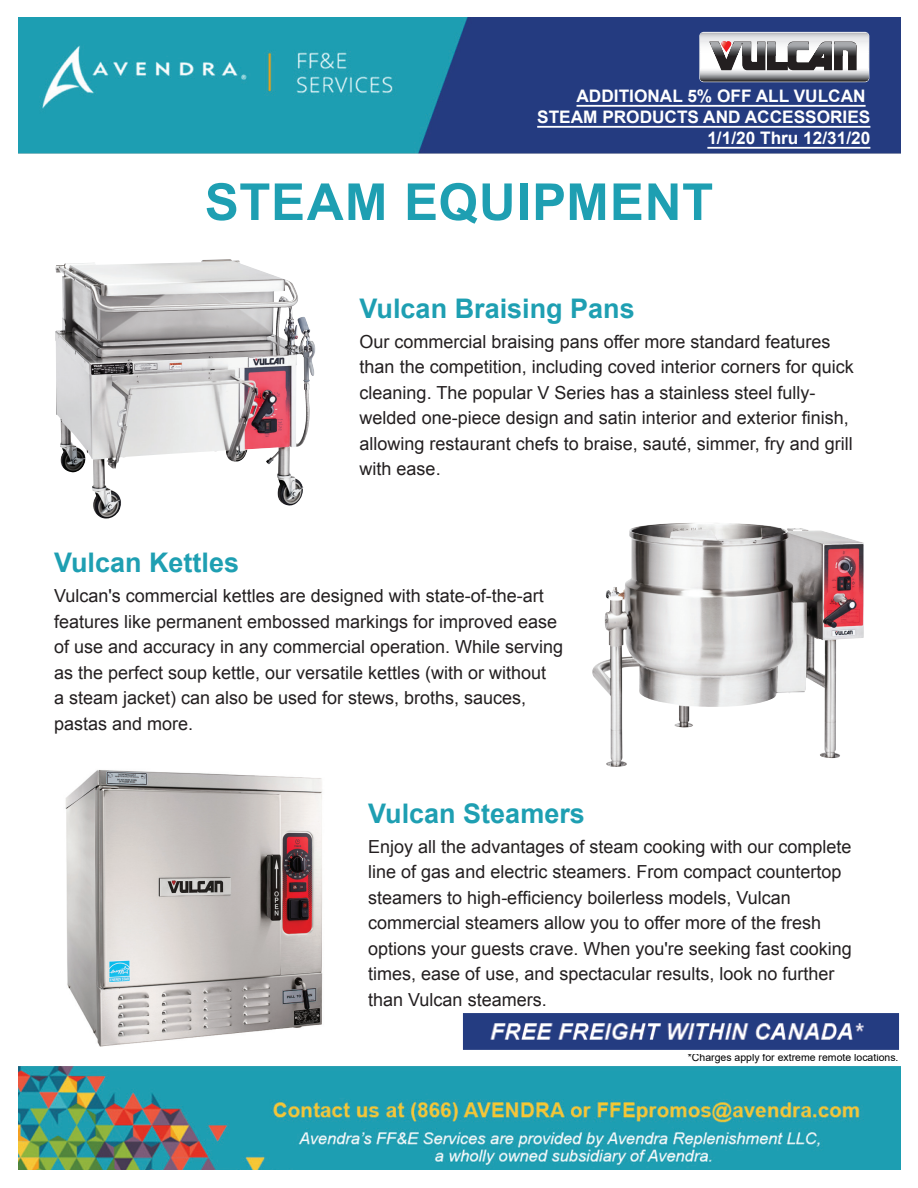
<style>
.page{position:relative;width:918px;height:1188px;background:#fff}
.page>*{position:absolute;margin:0;border:0;box-sizing:border-box;transform-origin:0 0}
.t1{font:700 51px "Arial";letter-spacing:.015em;color:#1e9fb2}
.t2{font:700 27px "Arial";color:#1e9fb2}
.t3{font:18px/25.5px "Arial";color:#231f20}
.t4{font:700 17.25px/21px "Arial";color:#fff;text-align:right}
.t5{font:10.5px "Arial";color:#000}
</style>
<div class="page">
<img style="left:18px;top:18px;width:882px;height:1152px">
<img style="left:39px;top:192px;width:845px;height:876px">
<svg style="left:699px;top:32px;width:170px;height:50px"></svg>
<hr style="left:700px;top:33px;width:168px;height:1px;background:#b6b7bb">
<hr style="left:700px;top:34px;width:168px;height:1px;background:#c5c6c8">
<hr style="left:700px;top:35px;width:168px;height:1px;background:#d0d1d3">
<hr style="left:700px;top:36px;width:168px;height:1px;background:#d9dadc">
<hr style="left:700px;top:37px;width:168px;height:1px;background:#e1e2e4">
<hr style="left:700px;top:38px;width:168px;height:1px;background:#e6e7e9">
<hr style="left:700px;top:39px;width:168px;height:1px;background:#e9eaeb">
<hr style="left:700px;top:40px;width:168px;height:2px;background:#ebebed">
<hr style="left:700px;top:42px;width:168px;height:1px;background:#eeeeef">
<hr style="left:700px;top:43px;width:168px;height:1px;background:#f0f1f2">
<hr style="left:700px;top:44px;width:168px;height:1px;background:#f3f4f4">
<hr style="left:700px;top:45px;width:168px;height:1px;background:#f6f6f7">
<hr style="left:700px;top:46px;width:168px;height:1px;background:#f8f8f9">
<hr style="left:700px;top:47px;width:168px;height:1px;background:#f9f9f9">
<hr style="left:700px;top:48px;width:168px;height:1px;background:#fbfbfb">
<hr style="left:700px;top:49px;width:168px;height:1px;background:#fcfcfc">
<hr style="left:700px;top:50px;width:168px;height:1px;background:#fdfdfd">
<hr style="left:700px;top:51px;width:168px;height:2px;background:#fefefe">
<div style="left:700px;top:53px;width:168px;height:15px;background:#fff"></div>
<hr style="left:700px;top:68px;width:168px;height:1px;background:#fdfdfd">
<hr style="left:700px;top:69px;width:168px;height:1px;background:#f9f9f9">
<hr style="left:700px;top:70px;width:168px;height:1px;background:#f2f3f4">
<hr style="left:700px;top:71px;width:168px;height:1px;background:#e7e8e9">
<hr style="left:700px;top:72px;width:168px;height:1px;background:#dcdddf">
<hr style="left:700px;top:73px;width:168px;height:1px;background:#cfd0d2">
<hr style="left:700px;top:74px;width:168px;height:1px;background:#c1c2c4">
<hr style="left:700px;top:75px;width:168px;height:1px;background:#acadb1">
<hr style="left:700px;top:76px;width:168px;height:1px;background:#989a9d">
<hr style="left:700px;top:77px;width:168px;height:1px;background:#848689">
<hr style="left:700px;top:78px;width:168px;height:1px;background:#717275">
<hr style="left:700px;top:79px;width:168px;height:1px;background:#58595b">
<hr style="left:700px;top:80px;width:168px;height:1px;background:#3f3f40">
<hr style="left:700px;top:81px;width:168px;height:1px;background:#292627">
<svg style="left:709px;top:41px;width:148px;height:29px"></svg>
<hr style="left:707px;top:147px;width:163px;height:2px;background:#fff">
<hr style="left:537px;top:126px;width:333px;height:2px;background:#fff">
<hr style="left:577px;top:105px;width:289px;height:2px;background:#fff">
<img style="left:55px;top:260px;width:223px;height:258px">
<img style="left:592px;top:523px;width:272px;height:244px">
<img style="left:53px;top:767px;width:282px;height:282px">
<img style="left:460px;top:1012px;width:440px;height:41px">
<p class="t4" style="left:537px;top:86px;width:335px">ADDITIONAL 5% OFF ALL VULCAN<br>STEAM PRODUCTS AND ACCESSORIES<br>1/1/20 Thru 12/31/20</p>
<h1 class="t1" style="left:205px;top:168px;width:510px">STEAM EQUIPMENT</h1>
<h2 class="t2" style="left:360px;top:290px;width:277px">Vulcan Braising Pans</h2>
<p class="t3" style="left:360px;top:329px;width:496px">Our commercial braising pans offer more standard features than the competition, including coved interior corners for quick cleaning. The popular V Series has a stainless steel fully&shy;welded one-piece design and satin interior and exterior finish, allowing restaurant chefs to braise, sauté, simmer, fry and grill with ease.</p>
<h2 class="t2" style="left:54px;top:545px;width:187px">Vulcan Kettles</h2>
<p class="t3" style="left:54px;top:583px;width:511px">Vulcan's commercial kettles are designed with state-of-the-art features like permanent embossed markings for improved ease of use and accuracy in any commercial operation. While serving as the perfect soup kettle, our versatile kettles (with or without<br>a steam jacket) can also be used for stews, broths, sauces, pastas and more.</p>
<h2 class="t2" style="left:368px;top:796px;width:218px">Vulcan Steamers</h2>
<p class="t3" style="left:368px;top:834px;width:485px">Enjoy all the advantages of steam cooking with our complete line of gas and electric steamers. From compact countertop steamers to high-efficiency boilerless models, Vulcan commercial steamers allow you to offer more of the fresh options your guests crave. When you're seeking fast cooking times, ease of use, and spectacular results, look no further than Vulcan steamers.</p>
<p class="t5" style="left:688px;top:1050px;width:212px">*Charges apply for extreme remote locations.</p>
</div>
